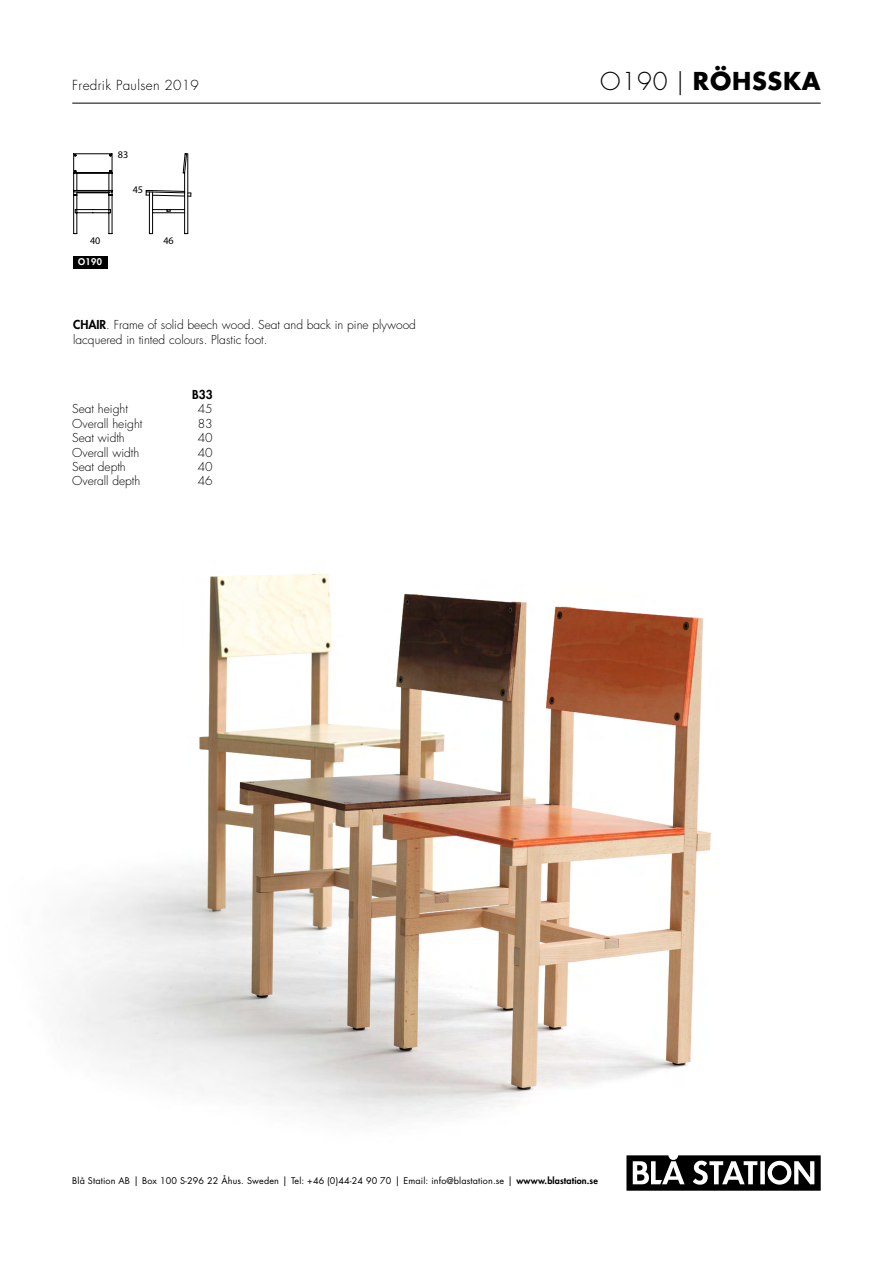
<style>
.page{position:relative;width:893px;height:1263px;background:#fff}
.page>*{position:absolute;margin:0;border:0;box-sizing:border-box;transform-origin:0 0}
.t1{font:700 24px "Futura Std";letter-spacing:.03em;color:#000}
.t2{font:300 13.5px "Futura Std";letter-spacing:.025em;color:#000}
.t3{font:300 12px/14.4px "Futura Std";color:#000}
.t4{font:800 12px "Futura Std";color:#000}
.t5{font:10.2px "Futura LT";color:#010101}
.t6{font:9px "Futura Std";letter-spacing:.015em;color:#000}
.t7{font:800 9px "Futura Std";color:#fff}
.s1{font-weight:800}
.s2{font-weight:300}
.s3{font-size:9.75px}
</style>
<div class="page">
<svg style="left:626px;top:1155px;width:195px;height:36px"></svg>
<hr style="left:72px;top:103px;width:749px;height:1px;background:#000">
<svg style="left:73px;top:153px;width:118px;height:81px"></svg>
<div style="left:73px;top:256px;width:34px;height:12px;background:#000"></div>
<img style="left:65px;top:574px;width:646px;height:547px">
<p class="t2" style="left:72px;top:77px;width:128px">Fredrik Paulsen 2019</p>
<p class="t5" style="left:118px;top:149px;width:12px">83</p>
<p class="t5" style="left:133px;top:183px;width:12px">45</p>
<p class="t5" style="left:90px;top:234px;width:12px">40</p>
<p class="t5" style="left:163px;top:234px;width:12px">46</p>
<p class="t7" style="left:78px;top:256px;width:25px">O190</p>
<p class="t3" style="left:73px;top:318px;width:344px"><span class="s1">CHAIR</span>. Frame of solid beech wood. Seat and back in pine plywood lacquered in tinted colours. Plastic foot.</p>
<p class="t4" style="left:192px;top:387px;width:22px">B33</p>
<p class="t3" style="left:72px;top:402px;width:57px">Seat height</p>
<p class="t3" style="left:198px;top:402px;width:16px">45</p>
<p class="t3" style="left:72px;top:417px;width:72px">Overall height</p>
<p class="t3" style="left:198px;top:417px;width:16px">83</p>
<p class="t3" style="left:72px;top:431px;width:54px">Seat width</p>
<p class="t3" style="left:198px;top:431px;width:16px">40</p>
<p class="t3" style="left:72px;top:445px;width:69px">Overall width</p>
<p class="t3" style="left:198px;top:445px;width:16px">40</p>
<p class="t3" style="left:72px;top:460px;width:55px">Seat depth</p>
<p class="t3" style="left:198px;top:460px;width:16px">40</p>
<p class="t3" style="left:72px;top:474px;width:70px">Overall depth</p>
<p class="t3" style="left:198px;top:474px;width:16px">46</p>
<h1 class="t1" style="left:600px;top:65px;width:222px"><span class="s2">O190 |</span> RÖHSSKA</h1>
<p class="t6" style="left:72px;top:1175px;width:527px">Blå Station AB <span class="s3">|</span> Box 100 S-296 22 Åhus. Sweden <span class="s3">|</span> Tel: +46 (0)44-24 90 70 <span class="s3">|</span> Email: info@blastation.se <span class="s3">|</span> <span class="s1">wwww.blastation.se</span></p>
</div>
